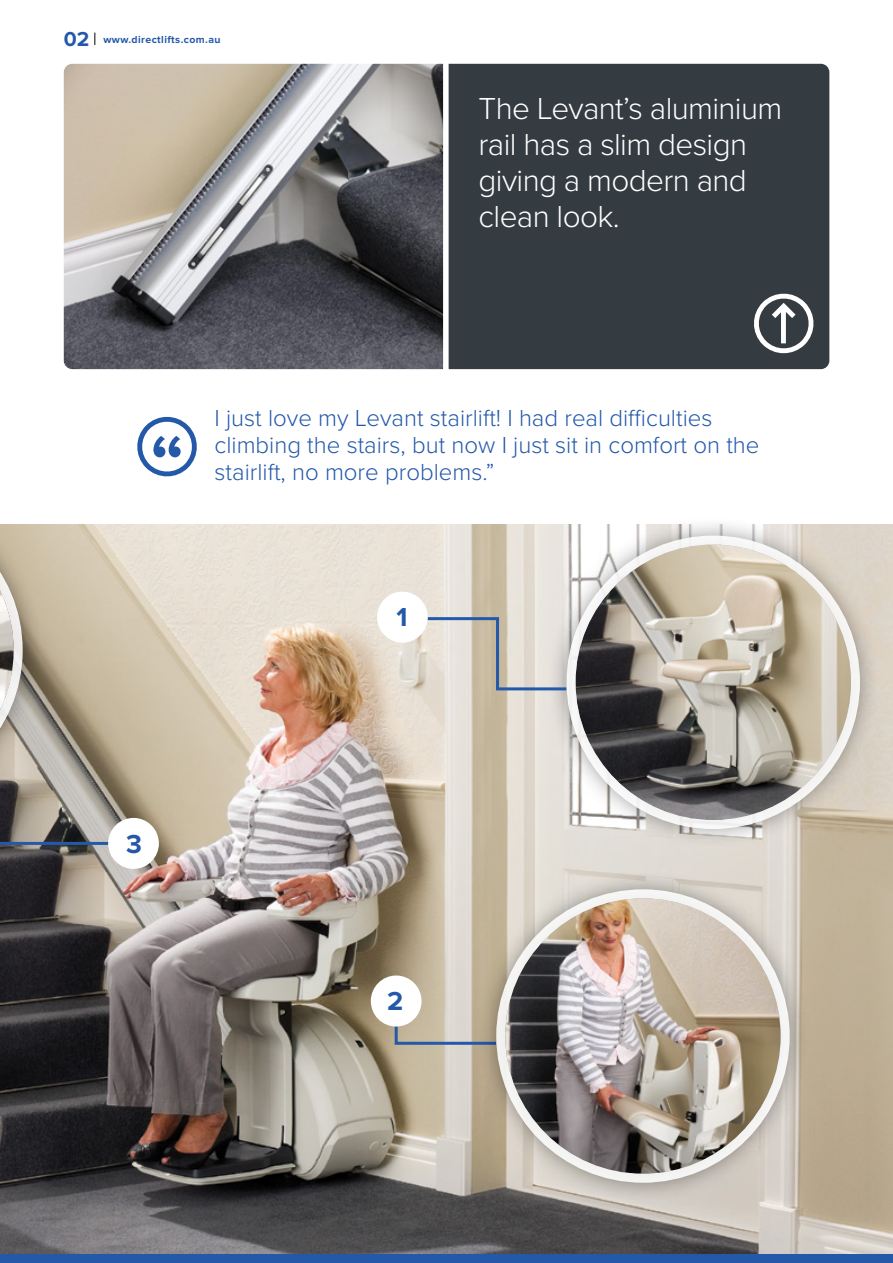
<style>
.page{position:relative;width:893px;height:1263px;background:#fff}
.page>*{position:absolute;margin:0;border:0;box-sizing:border-box;transform-origin:0 0}
.t1{font:300 31.5px/36px "Proxima Nova";letter-spacing:-.02em;color:#fff}
.t2{font:700 27px "Proxima Nova";color:#2459a9}
.t3{font:300 24px/27px "Proxima Nova";color:#2459a9}
.t4{font:700 10.5px "Proxima Nova";letter-spacing:.04em;color:#2459a9}
.s1{font-size:21px}
</style>
<div class="page">
<img style="left:0;top:524px;width:893px;height:730px">
<div style="left:449px;top:64px;width:380px;height:305px;background:#343b41"></div>
<img style="left:64px;top:64px;width:379px;height:305px">
<div style="left:548px;top:516px;width:331px;height:332px;background:#000;opacity:.75"></div>
<img style="left:576px;top:545px;width:275px;height:275px;border-radius:138px">
<svg style="left:381px;top:616px;width:189px;height:76px"></svg>
<svg style="left:393px;top:998px;width:85px;height:48px"></svg>
<svg style="left:751px;top:291px;width:65px;height:65px"></svg>
<svg style="left:137px;top:416px;width:60px;height:61px"></svg>
<div style="left:377px;top:592px;width:51px;height:51px;background:#fff;border-radius:50%"></div>
<div style="left:371px;top:975px;width:51px;height:51px;background:#fff;border-radius:50%"></div>
<div style="left:108px;top:818px;width:51px;height:51px;background:#fff;border-radius:50%"></div>
<div style="left:567px;top:536px;width:293px;height:293px;border:9px solid #fff;border-radius:50%"></div>
<div style="left:478px;top:870px;width:330px;height:332px;background:#000;opacity:.75"></div>
<img style="left:505px;top:898px;width:276px;height:276px;border-radius:138px">
<div style="left:496px;top:889px;width:294px;height:294px;border:9px solid #fff;border-radius:50%"></div>
<svg style="left:0;top:524px;width:137px;height:322px"></svg>
<svg style="left:95px;top:33px;width:1px;height:12px"></svg>
<div style="left:0;top:1254px;width:893px;height:9px;background:#2459a9"></div>
<p class="t4" style="left:64px;top:33px;width:158px"><span class="s1">02</span> www.directlifts.com.au</p>
<h1 class="t1" style="left:479px;top:88px;width:305px">The Levant’s aluminium rail has a slim design giving a modern and clean look.</h1>
<p class="t3" style="left:215px;top:403px;width:546px">I just love my Levant stairlift! I had real difficulties climbing the stairs, but now I just sit in comfort on the stairlift, no more problems.”</p>
<p class="t2" style="left:126px;top:828px;width:17px">3</p>
<p class="t2" style="left:396px;top:602px;width:13px">1</p>
<p class="t2" style="left:387px;top:986px;width:18px">2</p>
</div>
